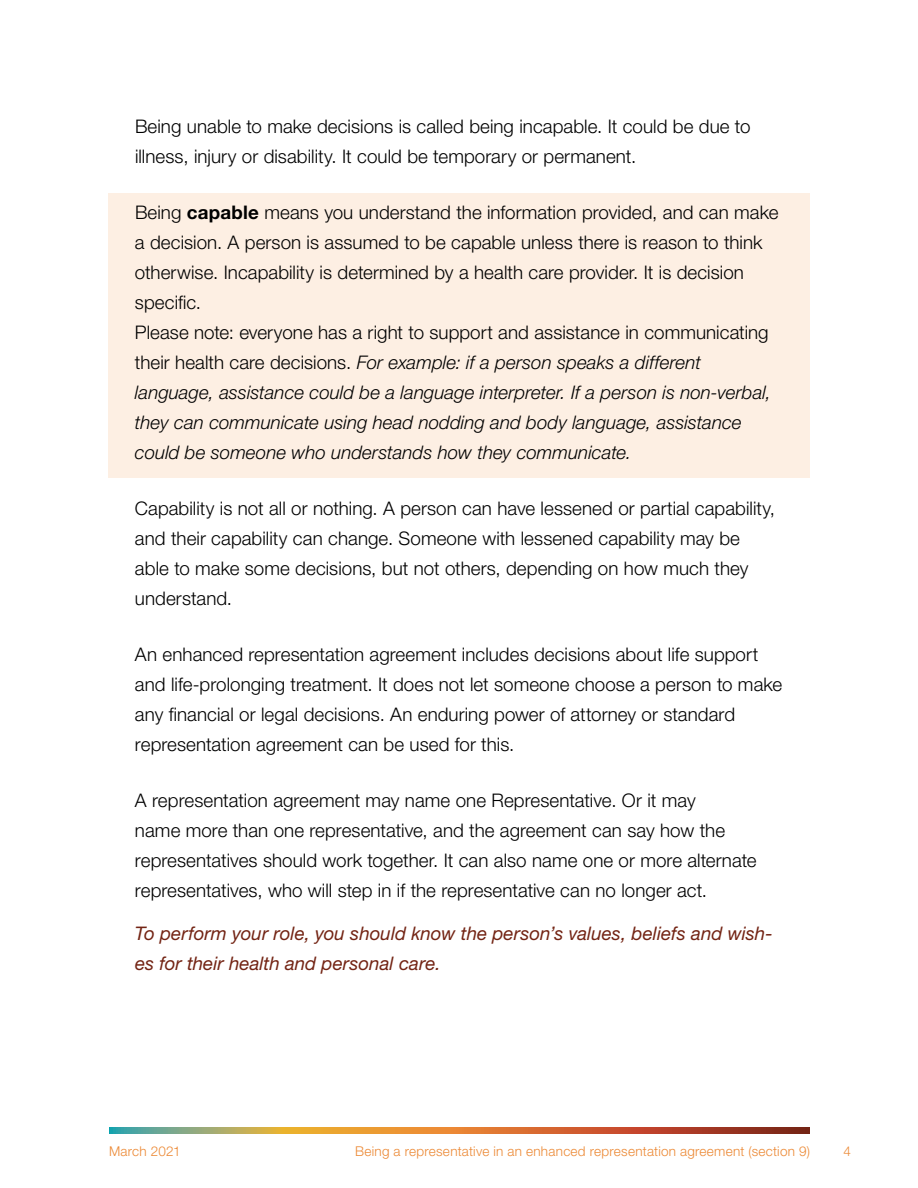
<style>
.page{position:relative;width:918px;height:1188px;background:#fff}
.page>*{position:absolute;margin:0;border:0;box-sizing:border-box;transform-origin:0 0}
.t1{font:300 18.75px/30px "Helvetica Neue LT Std";letter-spacing:.005em;color:#000}
.t2{font:italic 18.75px/30px "Helvetica Neue LT Std";color:#732414}
.t3{font:300 13.5px "Helvetica Neue LT Std";letter-spacing:.02em;color:#ec8935}
.s1{font-weight:700}
.s2{font-style:italic}
</style>
<div class="page">
<svg style="left:109px;top:1127px;width:701px;height:7px;background:#bb783f"></svg>
<div style="left:108px;top:193px;width:702px;height:285px;background:#fdefe3"></div>
<p class="t1" style="left:135px;top:111px;width:617px">Being unable to make decisions is called being incapable. It could be due to illness, injury or disability. It could be temporary or permanent.</p>
<p class="t1" style="left:135px;top:197px;width:645px">Being <span class="s1">capable</span> means you understand the information provided, and can make a decision. A person is assumed to be capable unless there is reason to think otherwise. Incapability is determined by a health care provider. It is decision specific.<br>Please note: everyone has a right to support and assistance in communicating their health care decisions. <span class="s2">For example: if a person speaks a different language, assistance could be a language interpreter. If a person is non-verbal, they can communicate using head nodding and body language, assistance could be someone who understands how they communicate.</span></p>
<p class="t1" style="left:135px;top:493px;width:642px">Capability is not all or nothing. A person can have lessened or partial capability, and their capability can change. Someone with lessened capability may be able to make some decisions, but not others, depending on how much they understand.</p>
<p class="t1" style="left:135px;top:639px;width:649px">An enhanced representation agreement includes decisions about life support and life-prolonging treatment. It does not let someone choose a person to make any financial or legal decisions. An enduring power of attorney or standard representation agreement can be used for this.</p>
<p class="t1" style="left:135px;top:785px;width:623px">A representation agreement may name one Representative. Or it may<br>name more than one representative, and the agreement can say how the representatives should work together. It can also name one or more alternate representatives, who will step in if the representative can no longer act.</p>
<p class="t2" style="left:135px;top:918px;width:639px">To perform your role, you should know the person’s values, beliefs and wish&shy;es for their health and personal care.</p>
<p class="t3" style="left:109px;top:1142px;width:73px">March 2021</p>
<p class="t3" style="left:355px;top:1142px;width:456px">Being a representative in an enhanced representation agreement (section 9)</p>
<p class="t3" style="left:844px;top:1142px;width:9px">4</p>
</div>
